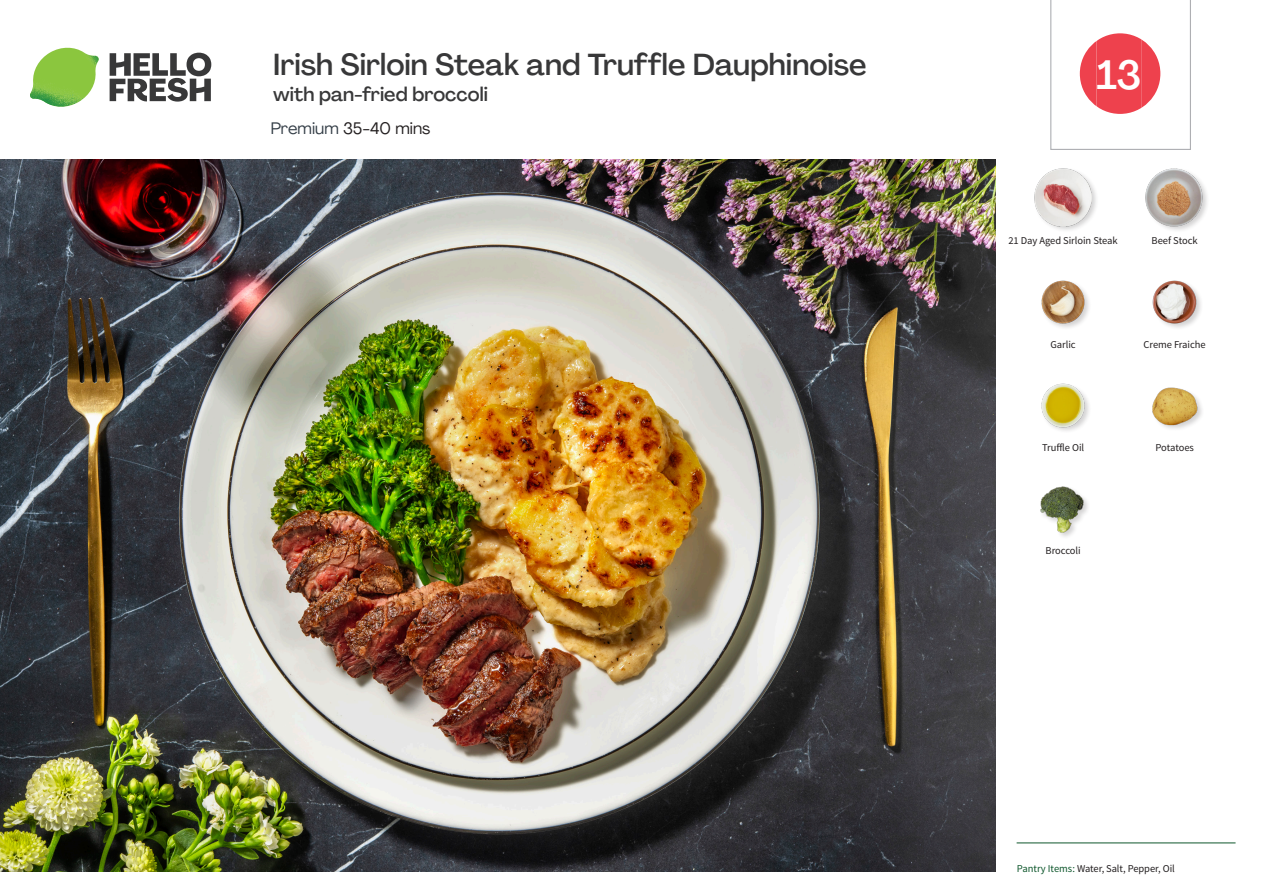
<style>
.page{position:relative;width:1263px;height:893px;background:#fff}
.page>*{position:absolute;margin:0;border:0;box-sizing:border-box;transform-origin:0 0}
._24_Recipe_Nr_Bag{font:500 40.5px "Agrandir";color:#fff}
._15_Titel_UK{font:500 30px "Agrandir";color:#383839}
._15_Titel_UK-2{font:500 19.5px "Agrandir";color:#383839}
._02_Box_Type{font:16.5px "Agrandir";color:#231f20}
._18_FRONT_ingredient{font:10.5px "Source Sans Pro";letter-spacing:-.005em;color:#231f20}
.t1{font:10.5px "Source Sans Variable";letter-spacing:-.005em;color:#231f20}
.s1{color:#353f48}
.s2{font-family:"Source Sans Pro";color:#0e572c}
</style>
<div class="page">
<svg style="left:110px;top:53px;width:101px;height:49px"></svg>
<img style="left:30px;top:48px;width:69px;height:59px">
<img style="left:0;top:159px;width:995px;height:713px">
<hr style="left:1016px;top:843px;width:219px;height:1px;background:#0e572c">
<div style="left:1034px;top:168px;width:65px;height:65px;background:#231f20;opacity:.2"></div>
<img style="left:1034px;top:169px;width:58px;height:57px">
<div style="left:1145px;top:168px;width:64px;height:65px;background:#231f20;opacity:.2"></div>
<img style="left:1146px;top:169px;width:57px;height:57px">
<img style="left:1152px;top:280px;width:49px;height:48px">
<img style="left:1041px;top:280px;width:48px;height:48px">
<img style="left:1152px;top:387px;width:50px;height:42px">
<img style="left:1041px;top:383px;width:48px;height:48px">
<img style="left:1040px;top:486px;width:48px;height:51px">
<svg style="left:1050px;top:0;width:141px;height:150px"></svg>
<p class="_15_Titel_UK" style="left:273px;top:46px;width:595px">Irish Sirloin Steak and Truffle Dauphinoise</p>
<p class="_15_Titel_UK-2" style="left:273px;top:82px;width:216px">with pan-fried broccoli</p>
<p class="_02_Box_Type" style="left:271px;top:118px;width:161px"><span class="s1">Premium</span> 35-40 mins</p>
<p class="_24_Recipe_Nr_Bag" style="left:1096px;top:50px;width:46px">13</p>
<p class="_18_FRONT_ingredient" style="left:1008px;top:234px;width:111px">21 Day Aged Sirloin Steak</p>
<p class="_18_FRONT_ingredient" style="left:1151px;top:234px;width:47px">Beef Stock</p>
<p class="_18_FRONT_ingredient" style="left:1050px;top:338px;width:27px">Garlic</p>
<p class="_18_FRONT_ingredient" style="left:1143px;top:338px;width:64px">Creme Fraiche</p>
<p class="_18_FRONT_ingredient" style="left:1042px;top:441px;width:44px">Truffle Oil</p>
<p class="_18_FRONT_ingredient" style="left:1155px;top:441px;width:40px">Potatoes</p>
<p class="_18_FRONT_ingredient" style="left:1045px;top:544px;width:37px">Broccoli</p>
<p class="t1" style="left:1017px;top:862px;width:160px"><span class="s2">Pantry Items:</span> Water, Salt, Pepper, Oil</p>
</div>
